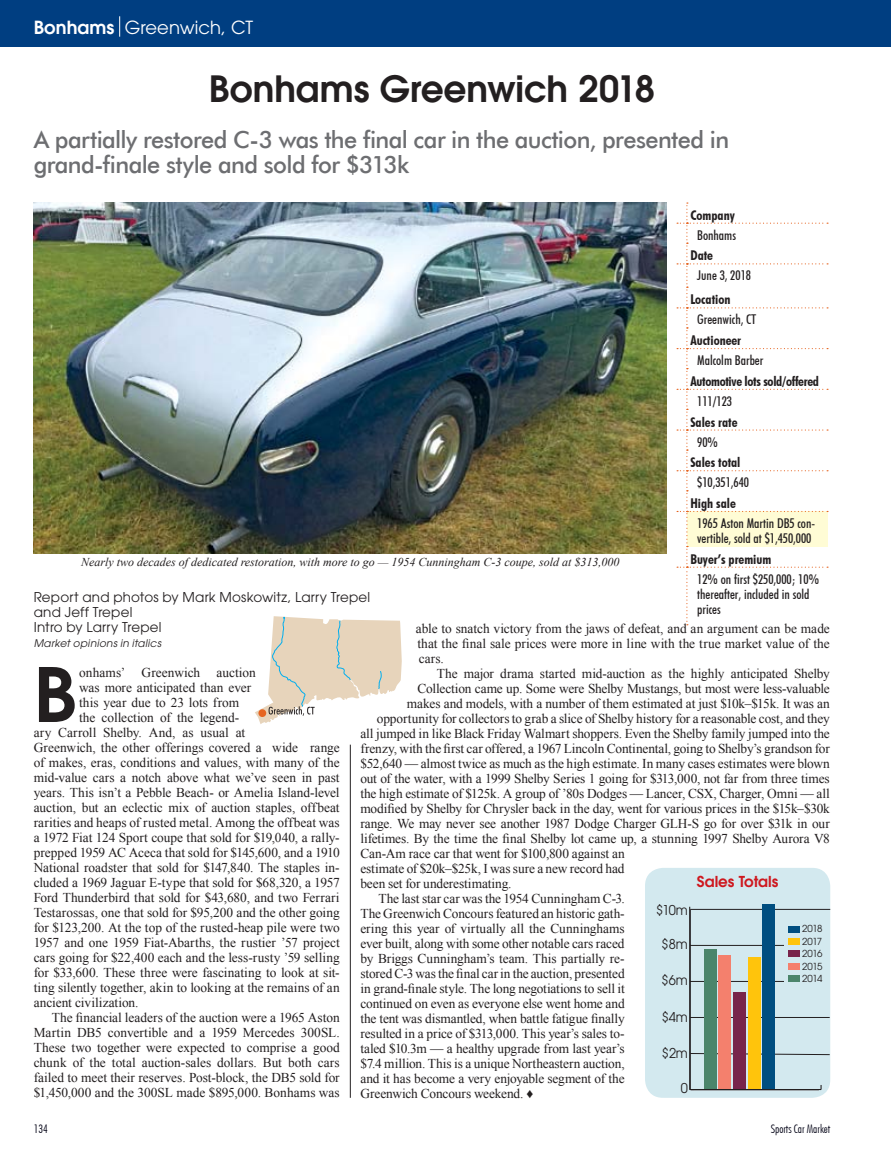
<style>
.page{position:relative;width:891px;height:1161px;background:#fff}
.page>*{position:absolute;margin:0;border:0;box-sizing:border-box;transform-origin:0 0}
.t1{font:600 74.25px "Avant Garde";color:#231f20}
.t2{font:600 36px "Avant Garde";letter-spacing:-.005em;color:#231f20}
.t3{font:24px/25.5px "Futuri Regular SWFTE";letter-spacing:-.025em;color:#6d6e71}
.t4{font:18px "Avant Garde";color:#fff}
.t5{font:600 15px "Avant Garde";color:#ce171e}
.t6{font:13.5px/15px "Times New Roman";letter-spacing:-.005em;color:#231f20;text-align:justify}
.t7{font:13.5px/15px "Futuri Condensed Regular SWFTE";color:#231f20}
.t8{font:13.5px/15px "Avant Garde";letter-spacing:.015em;color:#231f20}
.t9{font:13.5px "Futuri Condensed Bold SWFTE";color:#231f20}
.t10{font:13.5px "Futuri Condensed Bold SWFTE";letter-spacing:-.02em;color:#231f20}
.t11{font:13.5px "Avant Garde";letter-spacing:.015em;color:#231f20;scale:.95 1}
.t12{font:italic 12px "Times New Roman";color:#231f20}
.t13{font:11.85px "Futuri Condensed Light Regular SWFTE";color:#000014}
.t14{font:italic 10.5px "Avant Garde";letter-spacing:.025em;color:#231f20}
.t15{font:9.6px/12.5px "Avant Garde";letter-spacing:-.055em;color:#231f20;text-align:justify}
.s1{font-weight:600}
</style>
<div class="page">
<div style="left:0;top:0;width:891px;height:47px;background:#003e81"></div>
<svg style="left:119px;top:16px;width:1px;height:21px"></svg>
<hr style="left:350px;top:745px;width:1px;height:353px;background:#231f20">
<svg style="left:677px;top:203px;width:151px;height:422px"></svg>
<svg style="left:255px;top:616px;width:147px;height:108px"></svg>
<img style="left:34px;top:202px;width:633px;height:351px">
<div style="left:645px;top:868px;width:185px;height:230px;background:#d3e9ef;border-radius:18px"></div>
<hr style="left:691px;top:1090px;width:128px;height:1px;background:#939598">
<div style="left:763px;top:904px;width:12px;height:185px;background:#004e80"></div>
<hr style="left:689px;top:907px;width:1px;height:183px;background:#231f20">
<svg style="left:690px;top:909px;width:140px;height:181px"></svg>
<h3 class="t4" style="left:34px;top:16px;width:221px"><span class="s1">Bonhams</span> Greenwich, CT</h3>
<h2 class="t2" style="left:209px;top:65px;width:448px">Bonhams Greenwich 2018</h2>
<h3 class="t3" style="left:34px;top:126px;width:697px">A partially restored C-3 was the final car in the auction, presented in grand-finale style and sold for $313k</h3>
<p class="t9" style="left:690px;top:206px;width:46px">Company</p>
<p class="t7" style="left:697px;top:227px;width:40px">Bonhams</p>
<p class="t9" style="left:690px;top:247px;width:24px">Date</p>
<p class="t7" style="left:697px;top:268px;width:55px">June 3, 2018</p>
<p class="t9" style="left:690px;top:291px;width:42px">Location</p>
<p class="t7" style="left:697px;top:312px;width:61px">Greenwich, CT</p>
<p class="t9" style="left:690px;top:331px;width:52px">Auctioneer</p>
<p class="t7" style="left:697px;top:353px;width:68px">Malcolm Barber</p>
<p class="t10" style="left:690px;top:372px;width:130px">Automotive lots sold/offered</p>
<p class="t7" style="left:697px;top:393px;width:36px">111/123</p>
<p class="t9" style="left:690px;top:413px;width:49px">Sales rate</p>
<p class="t7" style="left:697px;top:434px;width:22px">90%</p>
<p class="t9" style="left:690px;top:454px;width:52px">Sales total</p>
<p class="t7" style="left:697px;top:475px;width:53px">$10,351,640</p>
<p class="t9" style="left:690px;top:494px;width:47px">High sale</p>
<p class="t7" style="left:697px;top:516px;width:120px">1965 Aston Martin DB5 con&shy;vertible, sold at $1,450,000</p>
<p class="t9" style="left:690px;top:550px;width:82px">Buyer’s premium</p>
<p class="t7" style="left:697px;top:571px;width:123px">12% on first $250,000; 10% thereafter, included in sold prices</p>
<p class="t12" style="left:81px;top:555px;width:540px">nearly two decades of dedicated restoration, with more to go — 1954 Cunningham C-3 coupe, sold at $313,000</p>
<p class="t8" style="left:34px;top:589px;width:338px">Report and photos by Mark Moskowitz, Larry Trepel and Jeff Trepel<br>Intro by Larry Trepel</p>
<p class="t14" style="left:34px;top:637px;width:129px">Market opinions in italics</p>
<p class="t6" style="left:416px;top:621px;width:415px">able to snatch victory from the jaws of defeat, and an argument can be made that the final sale prices were more in line with the true market value of the cars.</p>
<p class="t6" style="left:437px;top:666px;width:394px">The major drama started mid-auction as the highly anticipated Shelby</p>
<p class="t6" style="left:417px;top:681px;width:414px">Collection came up. Some were Shelby Mustangs, but most were less-valuable</p>
<p class="t6" style="left:407px;top:696px;width:424px">makes and models, with a number of them estimated at just $10k–$15k. It was an</p>
<p class="t6" style="left:377px;top:711px;width:454px">opportunity for collectors to grab a slice of Shelby history for a reasonable cost, and they</p>
<p class="t6" style="left:360px;top:726px;width:471px">all jumped in like Black Friday Walmart shoppers. Even the Shelby family jumped into the</p>
<p class="t6" style="left:360px;top:741px;width:471px">frenzy, with the first car offered, a 1967 Lincoln Continental, going to Shelby’s grandson for</p>
<p class="t6" style="left:360px;top:756px;width:471px">$52,640 — almost twice as much as the high estimate. In many cases estimates were blown</p>
<p class="t6" style="left:360px;top:771px;width:471px">out of the water, with a 1999 Shelby Series 1 going for $313,000, not far from three times</p>
<p class="t6" style="left:360px;top:786px;width:471px">the high estimate of $125k. A group of ’80s Dodges — Lancer, CSX, Charger, Omni — all</p>
<p class="t6" style="left:360px;top:801px;width:471px">modified by Shelby for Chrysler back in the day, went for various prices in the $15k–$30k</p>
<p class="t6" style="left:360px;top:816px;width:471px">range. We may never see another 1987 Dodge Charger GLH-S go for over $31k in our</p>
<p class="t6" style="left:360px;top:831px;width:471px">lifetimes. By the time the final Shelby lot came up, a stunning 1997 Shelby Aurora V8</p>
<p class="t6" style="left:360px;top:846px;width:266px">Can-Am race car that went for $100,800 against an</p>
<p class="t6" style="left:360px;top:861px;width:266px">estimate of $20k–$25k, I was sure a new record had</p>
<p class="t6" style="left:360px;top:876px;width:152px">been set for underestimating.</p>
<p class="t6" style="left:378px;top:891px;width:248px">The last star car was the 1954 Cunningham C-3.</p>
<p class="t6" style="left:360px;top:906px;width:266px">The Greenwich Concours featured an historic gath-</p>
<p class="t6" style="left:360px;top:921px;width:266px">ering this year of virtually all the Cunninghams</p>
<p class="t6" style="left:360px;top:936px;width:266px">ever built, along with some other notable cars raced</p>
<p class="t6" style="left:360px;top:951px;width:266px">by Briggs Cunningham’s team. This partially re-</p>
<p class="t6" style="left:360px;top:966px;width:266px">stored C-3 was the final car in the auction, presented</p>
<p class="t6" style="left:360px;top:981px;width:266px">in grand-finale style. The long negotiations to sell it</p>
<p class="t6" style="left:360px;top:996px;width:266px">continued on even as everyone else went home and</p>
<p class="t6" style="left:360px;top:1011px;width:266px">the tent was dismantled, when battle fatigue finally</p>
<p class="t6" style="left:360px;top:1026px;width:266px">resulted in a price of $313,000. This year’s sales to-</p>
<p class="t6" style="left:360px;top:1041px;width:266px">taled $10.3m — a healthy upgrade from last year’s</p>
<p class="t6" style="left:360px;top:1056px;width:266px">$7.4 million. This is a unique Northeastern auction,</p>
<p class="t6" style="left:360px;top:1071px;width:266px">and it has become a very enjoyable segment of the</p>
<p class="t6" style="left:360px;top:1086px;width:174px">Greenwich Concours weekend. ♦</p>
<h1 class="t1" style="left:34px;top:646px;width:45px">B</h1>
<p class="t6" style="left:79px;top:665px;width:178px">onhams’ Greenwich auction</p>
<p class="t6" style="left:79px;top:680px;width:174px">was more anticipated than ever</p>
<p class="t6" style="left:79px;top:695px;width:162px">this year due to 23 lots from</p>
<p class="t6" style="left:79px;top:710px;width:162px">the collection of the legend-</p>
<p class="t6" style="left:34px;top:725px;width:213px">ary Carroll Shelby. And, as usual at</p>
<p class="t6" style="left:34px;top:740px;width:307px">Greenwich, the other offerings covered a wide range</p>
<p class="t6" style="left:34px;top:755px;width:307px">of makes, eras, conditions and values, with many of the</p>
<p class="t6" style="left:34px;top:770px;width:307px">mid-value cars a notch above what we’ve seen in past</p>
<p class="t6" style="left:34px;top:785px;width:307px">years. This isn’t a Pebble Beach- or Amelia Island-level</p>
<p class="t6" style="left:34px;top:800px;width:307px">auction, but an eclectic mix of auction staples, offbeat</p>
<p class="t6" style="left:34px;top:815px;width:308px">rarities and heaps of rusted metal. Among the offbeat was</p>
<p class="t6" style="left:34px;top:830px;width:307px">a 1972 Fiat 124 Sport coupe that sold for $19,040, a rally-</p>
<p class="t6" style="left:34px;top:845px;width:308px">prepped 1959 AC Aceca that sold for $145,600, and a 1910</p>
<p class="t6" style="left:34px;top:860px;width:308px">National roadster that sold for $147,840. The staples in-</p>
<p class="t6" style="left:34px;top:875px;width:307px">cluded a 1969 Jaguar E-type that sold for $68,320, a 1957</p>
<p class="t6" style="left:34px;top:890px;width:307px">Ford Thunderbird that sold for $43,680, and two Ferrari</p>
<p class="t6" style="left:34px;top:905px;width:308px">Testarossas, one that sold for $95,200 and the other going</p>
<p class="t6" style="left:34px;top:920px;width:308px">for $123,200. At the top of the rusted-heap pile were two</p>
<p class="t6" style="left:34px;top:935px;width:308px">1957 and one 1959 Fiat-Abarths, the rustier ’57 project</p>
<p class="t6" style="left:34px;top:950px;width:307px">cars going for $22,400 each and the less-rusty ’59 selling</p>
<p class="t6" style="left:34px;top:965px;width:308px">for $33,600. These three were fascinating to look at sit-</p>
<p class="t6" style="left:34px;top:980px;width:308px">ting silently together, akin to looking at the remains of an</p>
<p class="t6" style="left:34px;top:995px;width:106px">ancient civilization.</p>
<p class="t6" style="left:52px;top:1010px;width:289px">The financial leaders of the auction were a 1965 Aston</p>
<p class="t6" style="left:34px;top:1025px;width:308px">Martin DB5 convertible and a 1959 Mercedes 300SL.</p>
<p class="t6" style="left:34px;top:1040px;width:308px">These two together were expected to comprise a good</p>
<p class="t6" style="left:34px;top:1055px;width:307px">chunk of the total auction-sales dollars. But both cars</p>
<p class="t6" style="left:34px;top:1070px;width:307px">failed to meet their reserves. Post-block, the DB5 sold for</p>
<p class="t6" style="left:34px;top:1085px;width:307px">$1,450,000 and the 300SL made $895,000. Bonhams was</p>
<p class="t5" style="left:697px;top:871px;width:83px">Sales Totals</p>
<p class="t11" style="left:656px;top:902px;width:35px">$10m</p>
<p class="t15" style="left:802px;top:923px;width:22px">2018<br>2017<br>2016<br>2015<br>2014</p>
<p class="t11" style="left:661px;top:936px;width:29px">$8m</p>
<p class="t11" style="left:661px;top:972px;width:29px">$6m</p>
<p class="t11" style="left:662px;top:1009px;width:29px">$4m</p>
<p class="t11" style="left:662px;top:1045px;width:29px">$2m</p>
<p class="t11" style="left:681px;top:1080px;width:9px">0</p>
<p class="t13" style="left:34px;top:1122px;width:16px">134</p>
<p class="t13" style="left:771px;top:1122px;width:61px">Sports Car Market</p>
</div>
